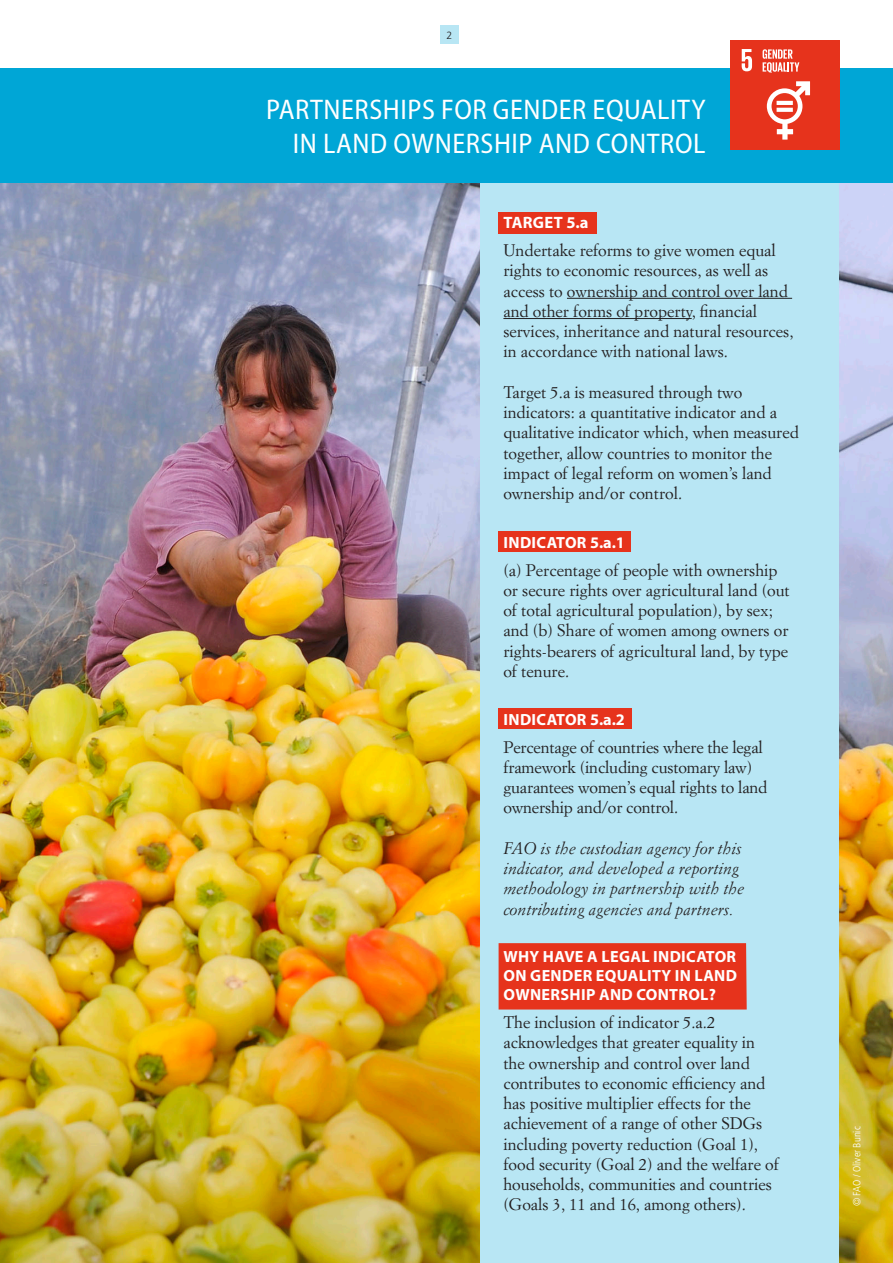
<style>
.page{position:relative;width:893px;height:1263px;background:#fff}
.page>*{position:absolute;margin:0;border:0;box-sizing:border-box;transform-origin:0 0}
.t1{font:semi-condensed 28.5px "Myriad Pro";letter-spacing:.02em;color:#fff}
.t2{font:16.5px/20.2px "Simoncini Garamond Std";color:#231f20}
.t3{font:italic 16.5px/20.2px "Simoncini Garamond Std";color:#231f20}
.t4{font:700 16.5px "Myriad Pro";letter-spacing:.02em;color:#fff}
.t5{font:700 16.2px/18.9px "Myriad Pro";letter-spacing:.02em;color:#fff;text-align:justify}
.t6{font:300 condensed 10.5px "Frutiger LT Std";color:#fff}
.t7{font:300 10.5px "Frutiger LT Std";color:#231f20}
</style>
<div class="page">
<img style="left:0;top:183px;width:893px;height:1080px">
<div style="left:480px;top:174px;width:359px;height:1089px;background:#b8e6f4"></div>
<div style="left:0;top:68px;width:893px;height:115px;background:#00a6d6"></div>
<div style="left:499px;top:943px;width:248px;height:66px;background:#e6331c"></div>
<div style="left:499px;top:212px;width:98px;height:21px;background:#e6331c"></div>
<div style="left:499px;top:532px;width:132px;height:20px;background:#e6331c"></div>
<div style="left:499px;top:709px;width:133px;height:20px;background:#e6331c"></div>
<div style="left:730px;top:40px;width:109px;height:109px;background:#e6331c"></div>
<svg style="left:767px;top:81px;width:43px;height:59px"></svg>
<hr style="left:777px;top:101px;width:16px;height:4px;background:#fff">
<svg style="left:777px;top:108px;width:16px;height:4px"></svg>
<svg style="left:742px;top:49px;width:10px;height:22px"></svg>
<svg style="left:763px;top:49px;width:36px;height:24px"></svg>
<hr style="left:567px;top:298px;width:225px;height:1px;background:#231f20">
<hr style="left:503px;top:318px;width:189px;height:1px;background:#231f20">
<div style="left:440px;top:26px;width:18px;height:18px;background:#b8e6f4"></div>
<p class="t7" style="left:446px;top:29px;width:7px">2</p>
<p class="t1" style="left:266px;top:94px;width:441px">PARTNERSHIPS FOR GENDER EQUALITY</p>
<p class="t1" style="left:293px;top:129px;width:414px">IN LAND OWNERSHIP AND CONTROL</p>
<p class="t4" style="left:504px;top:213px;width:86px">TARGET 5.a</p>
<p class="t2" style="left:503px;top:240px;width:292px">Undertake reforms to give women equal rights to economic resources, as well as access to ownership and control over land and other forms of property, financial services, inheritance and natural resources, in accordance with national laws.</p>
<p class="t2" style="left:503px;top:382px;width:297px">Target 5.a is measured through two indicators: a quantitative indicator and a qualitative indicator which, when measured together, allow countries to monitor the impact of legal reform on women’s land ownership and/or control.</p>
<p class="t5" style="left:504px;top:533px;width:123px">INDICATOR 5.a.1</p>
<p class="t2" style="left:503px;top:559px;width:288px">(a) Percentage of people with ownership or secure rights over agricultural land (out of total agricultural population), by sex; and (b) Share of women among owners or rights-bearers of agricultural land, by type of tenure.</p>
<p class="t5" style="left:504px;top:710px;width:123px">INDICATOR 5.a.2</p>
<p class="t2" style="left:503px;top:736px;width:266px">Percentage of countries where the legal framework (including customary law) guarantees women’s equal rights to land ownership and/or control.</p>
<p class="t3" style="left:503px;top:838px;width:242px">FAO is the custodian agency for this indicator, and developed a reporting methodology in partnership with the contributing agencies and partners.</p>
<p class="t5" style="left:504px;top:948px;width:235px">WHY HAVE A LEGAL INDICATOR ON GENDER EQUALITY IN LAND OWNERSHIP AND CONTROL?</p>
<p class="t2" style="left:503px;top:1012px;width:277px">The inclusion of indicator 5.a.2 acknowledges that greater equality in the ownership and control over land contributes to economic efficiency and has positive multiplier effects for the achievement of a range of other SDGs including poverty reduction (Goal 1), food security (Goal 2) and the welfare of households, communities and countries (Goals 3, 11 and 16, among others).</p>
<p class="t6" style="left:851px;top:1206px;width:81px;rotate:-90deg">© FAO / Oliver Bunic</p>
</div>
